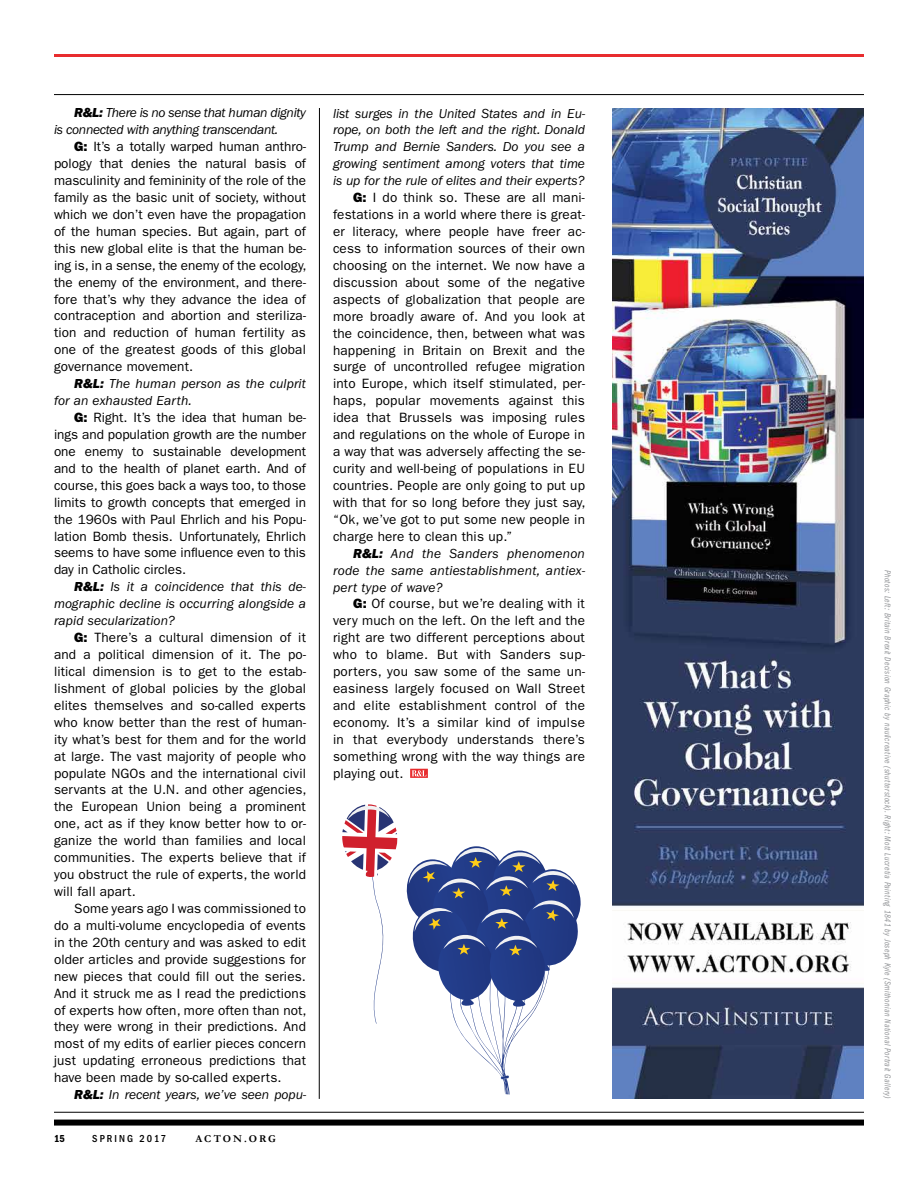
<style>
.page{position:relative;width:918px;height:1188px;background:#fff}
.page>*{position:absolute;margin:0;border:0;box-sizing:border-box;transform-origin:0 0}
.t1{font:13.5px/17px "ITC Franklin Gothic Std";letter-spacing:.015em;color:#000;text-align:justify}
.t2{font:italic 13.5px/17px "ITC Franklin Gothic Std";letter-spacing:-.005em;color:#000}
.t3{font:italic 13.5px "ITC Franklin Gothic Std";letter-spacing:.015em;color:#000}
.t4{font:italic 13.5px/17px "ITC Franklin Gothic Std";letter-spacing:-.025em;color:#000}
.t5{font:500 condensed 10.5px "ITC Franklin Gothic Std";letter-spacing:.2em;color:#000}
.t6{font:700 10.5px "Garamond";letter-spacing:.185em;color:#000}
.t7{font:10.5px "ITC Franklin Gothic Std Dm Cd";color:#000}
.t8{font:9px "ITC Franklin Gothic Std Bk Cp It";letter-spacing:.04em;color:#939598}
.s1{font-family:"ITC Franklin Gothic Std Hvy It";font-style:normal}
.s2{font-family:"ITC Franklin Gothic Std Hvy"}
</style>
<div class="page">
<hr style="left:54px;top:54px;width:810px;height:3px;background:#e82c2e">
<hr style="left:54px;top:94px;width:810px;height:1px;background:#000">
<div style="left:54px;top:1120px;width:810px;height:6px;background:#000"></div>
<hr style="left:54px;top:1112px;width:810px;height:1px;background:#000">
<img style="left:612px;top:108px;width:252px;height:991px">
<svg style="left:342px;top:804px;width:239px;height:290px"></svg>
<hr style="left:319px;top:108px;width:1px;height:991px;background:#000">
<svg style="left:410px;top:769px;width:18px;height:9px"></svg>
<p class="t4" style="left:54px;top:105px;width:254px;text-indent:20px"><span class="s1">R&amp;L:</span> There is no sense that human dignity is connected with anything transcendant.</p>
<p class="t1" style="left:54px;top:138px;width:254px;text-indent:20px"><span class="s2">G:</span> It’s a totally warped human anthro&shy;pology that denies the natural basis of masculinity and femininity of the role of the family as the basic unit of society, without which we don’t even have the propagation of the human species. But again, part of this new global elite is that the human be&shy;ing is, in a sense, the enemy of the ecology, the enemy of the environment, and there&shy;fore that’s why they advance the idea of contraception and abortion and steriliza&shy;tion and reduction of human fertility as one of the greatest goods of this global governance movement.</p>
<p class="t2" style="left:54px;top:375px;width:253px;text-indent:20px"><span class="s1">R&amp;L:</span> The human person as the culprit for an exhausted Earth.</p>
<p class="t1" style="left:54px;top:409px;width:254px;text-indent:20px"><span class="s2">G:</span> Right. It’s the idea that human be&shy;ings and population growth are the number one enemy to sustainable development and to the health of planet earth. And of course, this goes back a ways too, to those limits to growth concepts that emerged in the 1960s with Paul Ehrlich and his Popu&shy;lation Bomb thesis. Unfortunately, Ehrlich seems to have some influence even to this day in Catholic circles.</p>
<p class="t2" style="left:54px;top:579px;width:253px;text-align:justify;text-indent:20px"><span class="s1">R&amp;L:</span> Is it a coincidence that this de&shy;mographic decline is occurring alongside a rapid secularization?</p>
<p class="t1" style="left:54px;top:629px;width:254px;text-indent:20px"><span class="s2">G:</span> There’s a cultural dimension of it and a political dimension of it. The po&shy;litical dimension is to get to the estab&shy;lishment of global policies by the global elites themselves and so-called experts who know better than the rest of human&shy;ity what’s best for them and for the world at large. The vast majority of people who populate NGOs and the international civil servants at the U.N. and other agencies, the European Union being a prominent one, act as if they know better how to or&shy;ganize the world than families and local communities. The experts believe that if you obstruct the rule of experts, the world will fall apart.</p>
<p class="t1" style="left:54px;top:900px;width:254px;text-indent:20px">Some years ago I was commissioned to do a multi-volume encyclopedia of events in the 20th century and was asked to edit older articles and provide suggestions for new pieces that could fill out the series.<br>And it struck me as I read the predictions of experts how often, more often than not, they were wrong in their predictions. And most of my edits of earlier pieces concern just updating erroneous predictions that have been made by so-called experts.</p>
<p class="t2" style="left:74px;top:1086px;width:233px"><span class="s1">R&amp;L:</span> In recent years, we’ve seen popu-</p>
<p class="t7" style="left:54px;top:1132px;width:12px">15</p>
<p class="t5" style="left:92px;top:1132px;width:75px">SPRING 2017</p>
<p class="t6" style="left:196px;top:1132px;width:82px">ACTON.ORG</p>
<p class="t2" style="left:333px;top:105px;width:254px">list surges in the United States and in Eu-</p>
<p class="t2" style="left:333px;top:122px;width:253px">rope, on both the left and the right. Donald</p>
<p class="t2" style="left:333px;top:139px;width:253px">Trump and Bernie Sanders. Do you see a</p>
<p class="t2" style="left:333px;top:156px;width:253px">growing sentiment among voters that time</p>
<p class="t2" style="left:333px;top:172px;width:253px">is up for the rule of elites and their experts?</p>
<p class="t1" style="left:353px;top:189px;width:233px"><span class="s2">G:</span> I do think so. These are all mani-</p>
<p class="t1" style="left:333px;top:206px;width:254px">festations in a world where there is great-</p>
<p class="t1" style="left:333px;top:223px;width:253px">er literacy, where people have freer ac-</p>
<p class="t1" style="left:333px;top:240px;width:254px">cess to information sources of their own</p>
<p class="t1" style="left:333px;top:257px;width:254px">choosing on the internet. We now have a</p>
<p class="t1" style="left:333px;top:274px;width:254px">discussion about some of the negative</p>
<p class="t1" style="left:333px;top:291px;width:254px">aspects of globalization that people are</p>
<p class="t1" style="left:333px;top:308px;width:254px">more broadly aware of. And you look at</p>
<p class="t1" style="left:333px;top:325px;width:254px">the coincidence, then, between what was</p>
<p class="t1" style="left:333px;top:342px;width:254px">happening in Britain on Brexit and the</p>
<p class="t1" style="left:333px;top:359px;width:253px">surge of uncontrolled refugee migration</p>
<p class="t1" style="left:333px;top:375px;width:254px">into Europe, which itself stimulated, per-</p>
<p class="t1" style="left:333px;top:392px;width:253px">haps, popular movements against this</p>
<p class="t1" style="left:333px;top:409px;width:254px">idea that Brussels was imposing rules</p>
<p class="t1" style="left:333px;top:426px;width:254px">and regulations on the whole of Europe in</p>
<p class="t1" style="left:333px;top:443px;width:254px">a way that was adversely affecting the se-</p>
<p class="t1" style="left:333px;top:460px;width:254px">curity and well-being of populations in EU</p>
<p class="t1" style="left:333px;top:477px;width:253px">countries. People are only going to put up</p>
<p class="t1" style="left:333px;top:494px;width:254px">with that for so long before they just say,</p>
<p class="t1" style="left:333px;top:511px;width:253px">“Ok, we’ve got to put some new people in</p>
<p class="t1" style="left:333px;top:528px;width:181px">charge here to clean this up.”</p>
<p class="t3" style="left:353px;top:546px;width:233px"><span class="s1">R&amp;L:</span> And the Sanders phenomenon</p>
<p class="t3" style="left:333px;top:563px;width:254px">rode the same antiestablishment, antiex-</p>
<p class="t3" style="left:333px;top:580px;width:111px">pert type of wave?</p>
<p class="t1" style="left:353px;top:596px;width:233px"><span class="s2">G:</span> Of course, but we’re dealing with it</p>
<p class="t1" style="left:333px;top:612px;width:254px">very much on the left. On the left and the</p>
<p class="t1" style="left:333px;top:629px;width:253px">right are two different perceptions about</p>
<p class="t1" style="left:333px;top:646px;width:254px">who to blame. But with Sanders sup-</p>
<p class="t1" style="left:333px;top:663px;width:253px">porters, you saw some of the same un-</p>
<p class="t1" style="left:333px;top:680px;width:254px">easiness largely focused on Wall Street</p>
<p class="t1" style="left:333px;top:697px;width:254px">and elite establishment control of the</p>
<p class="t1" style="left:333px;top:714px;width:253px">economy. It’s a similar kind of impulse</p>
<p class="t1" style="left:333px;top:731px;width:254px">in that everybody understands there’s</p>
<p class="t1" style="left:333px;top:748px;width:254px">something wrong with the way things are</p>
<p class="t1" style="left:333px;top:765px;width:72px">playing out.</p>
<p class="t8" style="left:893px;top:570px;width:531px;rotate:90deg">Photos: Left: Britain Brexit Decision Graphic by naulicreative (shutterstock). Right: Mott Lucretia Painting 1841 by Joseph Kyle (Smithonian National Portrait Gallery)</p>
</div>
